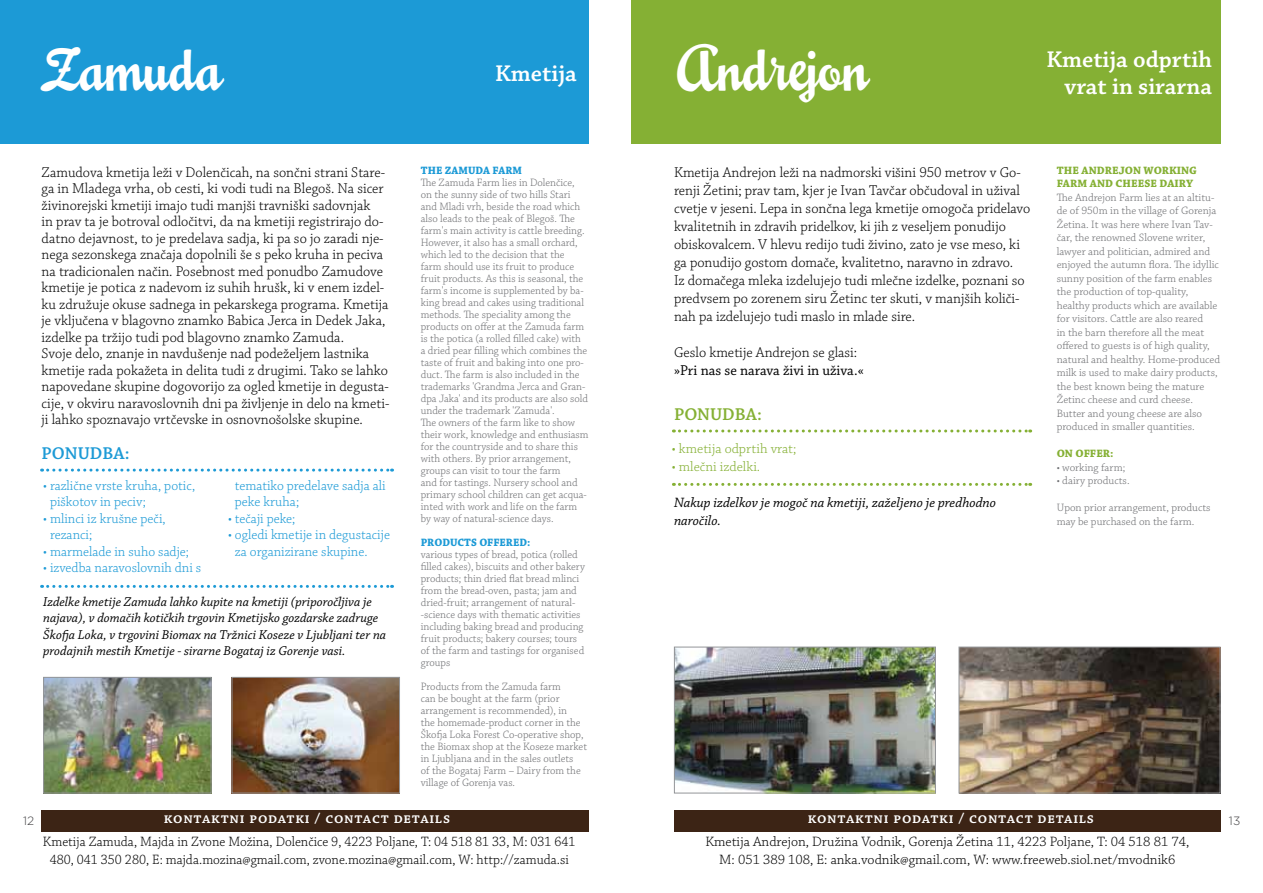
<style>
.page{position:relative;width:1263px;height:893px;background:#fff}
.page>*{position:absolute;margin:0;border:0;box-sizing:border-box;transform-origin:0 0}
.t1{font:52.5px "Mousse Script";letter-spacing:-.01em;color:#fff;scale:.9 1}
.t2{font:600 24px/27px "Chaparral Pro";color:#fff;text-align:right}
.t3{font:600 18px "Chaparral Pro";color:#1c9ad6}
.t4{font:600 18px "Chaparral Pro";color:#85b034}
.t5{font:300 15px/16.5px "Chaparral Pro";color:#000}
.t6{font:600 15px "Chaparral Pro";letter-spacing:.05em;color:#fff}
.t7{font:15px "Chaparral Pro";color:#000}
.t8{font:300 14.25px/16.5px "Chaparral Pro";color:#1c9ad6}
.t9{font:300 14.25px/17.1px "Chaparral Pro";color:#000;text-align:center;scale:.96 1}
.t10{font:300 14.25px/17.1px "Chaparral Pro";color:#000;text-align:center}
.t11{font:italic 14.25px/18px "Chaparral Pro";color:#000}
.t12{font:300 14.25px "Chaparral Pro";color:#85b034}
.t13{font:italic 13.5px/16.5px "Chaparral Pro";color:#000}
.t14{font:300 12px "Gotham OT";color:#414042}
.t15{font:300 11.25px/12px "Chaparral Pro";color:#6d6e71}
.t16{font:700 11.25px "Chaparral Pro";color:#85b034}
.t17{font:700 11.25px "Chaparral Pro";color:#1c9ad6}
</style>
<div class="page">
<div style="left:42px;top:810px;width:547px;height:21px;background:#3c2415"></div>
<div style="left:0;top:0;width:589px;height:144px;background:#1c9ad6"></div>
<svg style="left:42px;top:469px;width:351px;height:3px"></svg>
<svg style="left:42px;top:585px;width:351px;height:3px"></svg>
<img style="left:234px;top:679px;width:164px;height:112px">
<div style="left:232px;top:677px;width:168px;height:116px;border:1px solid #939598"></div>
<img style="left:45px;top:679px;width:164px;height:112px">
<div style="left:43px;top:677px;width:168px;height:116px;border:1px solid #939598"></div>
<div style="left:674px;top:810px;width:546px;height:21px;background:#3c2415"></div>
<div style="left:631px;top:0;width:590px;height:144px;background:#85b034"></div>
<svg style="left:673px;top:429px;width:358px;height:3px"></svg>
<svg style="left:673px;top:483px;width:358px;height:3px"></svg>
<img style="left:676px;top:649px;width:258px;height:142px">
<div style="left:674px;top:647px;width:262px;height:146px;border:1px solid #939598"></div>
<img style="left:961px;top:649px;width:257px;height:142px">
<div style="left:959px;top:647px;width:261px;height:146px;border:1px solid #939598"></div>
<h1 class="t1" style="left:42px;top:24px;width:202px">Zamuda</h1>
<h2 class="t2" style="left:495px;top:60px;width:83px">Kmetija</h2>
<h1 class="t1" style="left:677px;top:24px;width:214px">Andrejon</h1>
<h2 class="t2" style="left:1046px;top:47px;width:167px">Kmetija odprtih vrat in sirarna</h2>
<p class="t5" style="left:42px;top:164px;width:349px">Zamudova kmetija leži v Dolenčicah, na sončni strani Stare&shy;ga in Mladega vrha, ob cesti, ki vodi tudi na Blegoš. Na sicer živinorejski kmetiji imajo tudi manjši travniški sadovnjak<br>in prav ta je botroval odločitvi, da na kmetiji registrirajo do&shy;datno dejavnost, to je predelava sadja, ki pa so jo zaradi nje&shy;nega sezonskega značaja dopolnili še s peko kruha in peciva na tradicionalen način. Posebnost med ponudbo Zamudove kmetije je potica z nadevom iz suhih hrušk, ki v enem izdel&shy;ku združuje okuse sadnega in pekarskega programa. Kmetija je vključena v blagovno znamko Babica Jerca in Dedek Jaka, izdelke pa tržijo tudi pod blagovno znamko Zamuda.<br>Svoje delo, znanje in navdušenje nad podeželjem lastnika kmetije rada pokažeta in delita tudi z drugimi. Tako se lahko napovedane skupine dogovorijo za ogled kmetije in degusta&shy;cije, v okviru naravoslovnih dni pa življenje in delo na kmeti&shy;ji lahko spoznavajo vrtčevske in osnovnošolske skupine.</p>
<p class="t17" style="left:421px;top:164px;width:40px">THE ZAMUDA</p>
<p class="t17" style="left:492px;top:164px;width:15px">FARM</p>
<p class="t5" style="left:674px;top:164px;width:358px;line-height:18px">Kmetija Andrejon leži na nadmorski višini 950 metrov v Go&shy;renji Žetini; prav tam, kjer je Ivan Tavčar občudoval in užival cvetje v jeseni. Lepa in sončna lega kmetije omogoča pridelavo kvalitetnih in zdravih pridelkov, ki jih z veseljem ponudijo obiskovalcem. V hlevu redijo tudi živino, zato je vse meso, ki ga ponudijo gostom domače, kvalitetno, naravno in zdravo.<br>Iz domačega mleka izdelujejo tudi mlečne izdelke, poznani so predvsem po zorenem siru Žetinc ter skuti, v manjših količi&shy;nah pa izdelujejo tudi maslo in mlade sire.</p>
<h3 class="t5" style="left:674px;top:344px;width:185px">Geslo kmetije Andrejon se glasi:</h3>
<h3 class="t7" style="left:674px;top:362px;width:191px">»Pri nas se narava živi in uživa.«</h3>
<p class="t16" style="left:1057px;top:164px;width:41px">THE ANDREJON</p>
<p class="t16" style="left:1143px;top:164px;width:41px">WORKING</p>
<p class="t16" style="left:1057px;top:177px;width:16px">FARM</p>
<p class="t16" style="left:1090px;top:177px;width:9px">AND</p>
<p class="t16" style="left:1116px;top:177px;width:23px">CHEESE</p>
<p class="t16" style="left:1159px;top:177px;width:16px">DAIRY</p>
<p class="t15" style="left:1057px;top:191px;width:165px;line-height:13.5px">The Andrejon Farm lies at an altitu&shy;de of 950m in the village of Gorenja Žetina. It was here where Ivan Tav&shy;čar, the renowned Slovene writer, lawyer and politician, admired and enjoyed the autumn flora. The idyllic sunny position of the farm enables the production of top-quality, healthy products which are available for visitors. Cattle are also reared<br>in the barn therefore all the meat offered to guests is of high quality, natural and healthy. Home-produced milk is used to make dairy products, the best known being the mature Žetinc cheese and curd cheese.<br>Butter and young cheese are also produced in smaller quantities.</p>
<p class="t16" style="left:1057px;top:447px;width:27px">ON OFFER</p>
<p class="t16" style="left:1110px;top:447px;width:5px">:</p>
<p class="t15" style="left:1057px;top:462px;width:70px">• working farm;</p>
<p class="t15" style="left:1057px;top:475px;width:74px">• dairy products.</p>
<p class="t15" style="left:1057px;top:501px;width:155px;line-height:13.5px">Upon prior arrangement, products may be purchased on the farm.</p>
<p class="t15" style="left:421px;top:177px;width:169px">The Zamuda Farm lies in Dolenčice, on the sunny side of two hills Stari and Mladi vrh, beside the road which also leads to the peak of Blegoš. The farm's main activity is cattle breeding.<br>However, it also has a small orchard, which led to the decision that the<br>farm should use its fruit to produce fruit products. As this is seasonal, the farm's income is supplemented by ba&shy;king bread and cakes using traditional methods. The speciality among the products on offer at the Zamuda farm is the potica (a rolled filled cake) with<br>a dried pear filling which combines the taste of fruit and baking into one pro&shy;duct. The farm is also included in the trademarks 'Grandma Jerca and Gran&shy;dpa Jaka' and its products are also sold under the trademark 'Zamuda'.<br>The owners of the farm like to show their work, knowledge and enthusiasm for the countryside and to share this with others. By prior arrangement, groups can visit to tour the farm<br>and for tastings. Nursery school and primary school children can get acqua&shy;inted with work and life on the farm by way of natural-science days.</p>
<p class="t17" style="left:421px;top:536px;width:111px">PRODUCTS OFFERED:</p>
<p class="t15" style="left:421px;top:549px;width:166px">various types of bread, potica (rolled filled cakes), biscuits and other bakery products; thin dried flat bread mlinci from the bread-oven, pasta; jam and dried-fruit; arrangement of natural--science days with thematic activities including baking bread and producing fruit products; bakery courses; tours of the farm and tastings for organised groups</p>
<p class="t15" style="left:421px;top:681px;width:168px">Products from the Zamuda farm<br>can be bought at the farm (prior arrangement is recommended), in<br>the homemade-product corner in the Škofja Loka Forest Co-operative shop, the Biomax shop at the Koseze market in Ljubljana and in the sales outlets<br>of the Bogataj Farm – Dairy from the village of Gorenja vas.</p>
<h3 class="t6" style="left:164px;top:810px;width:288px">kontaktni podatki / contact details</h3>
<p class="t9" style="left:43px;top:834px;width:556px">Kmetija Zamuda, Majda in Zvone Možina, Dolenčice 9, 4223 Poljane, T: 04 518 81 33, M: 031 641<br>480, 041 350 280, E: majda.mozina@gmail.com, zvone.mozina@gmail.com, W: http://zamuda.si</p>
<h3 class="t4" style="left:674px;top:404px;width:89px">PONUDBA:</h3>
<p class="t12" style="left:672px;top:441px;width:126px">• kmetija odprtih vrat;</p>
<p class="t12" style="left:672px;top:459px;width:90px">• mlečni izdelki.</p>
<h3 class="t3" style="left:42px;top:443px;width:89px">PONUDBA:</h3>
<p class="t8" style="left:50px;top:478px;width:147px;text-indent:-7px">• različne vrste kruha, potic, piškotov in peciv;</p>
<p class="t8" style="left:50px;top:511px;width:117px;text-indent:-7px">• mlinci iz krušne peči, rezanci;</p>
<p class="t8" style="left:43px;top:544px;width:147px">• marmelade in suho sadje;</p>
<p class="t8" style="left:43px;top:560px;width:160px">• izvedba naravoslovnih dni s</p>
<p class="t8" style="left:235px;top:478px;width:152px">tematiko predelave sadja ali peke kruha;</p>
<p class="t8" style="left:228px;top:511px;width:69px">• tečaji peke;</p>
<p class="t8" style="left:235px;top:527px;width:157px;text-indent:-7px">• ogledi kmetije in degustacije za organizirane skupine.</p>
<p class="t11" style="left:674px;top:494px;width:324px">Nakup izdelkov je mogoč na kmetiji, zaželjeno je predhodno naročilo.</p>
<p class="t13" style="left:43px;top:594px;width:344px">Izdelke kmetije Zamuda lahko kupite na kmetiji (priporočljiva je najava), v domačih kotičkih trgovin Kmetijsko gozdarske zadruge Škofja Loka, v trgovini Biomax na Tržnici Koseze v Ljubljani ter na prodajnih mestih Kmetije - sirarne Bogataj iz Gorenje vasi.</p>
<h3 class="t6" style="left:808px;top:810px;width:288px">kontaktni podatki / contact details</h3>
<p class="t14" style="left:23px;top:814px;width:13px">12</p>
<p class="t14" style="left:1229px;top:814px;width:13px">13</p>
<p class="t10" style="left:705px;top:834px;width:485px">Kmetija Andrejon, Družina Vodnik, Gorenja Žetina 11, 4223 Poljane, T: 04 518 81 74,<br>M: 051 389 108, E: anka.vodnik@gmail.com, W: www.freeweb.siol.net/mvodnik6</p>
</div>
